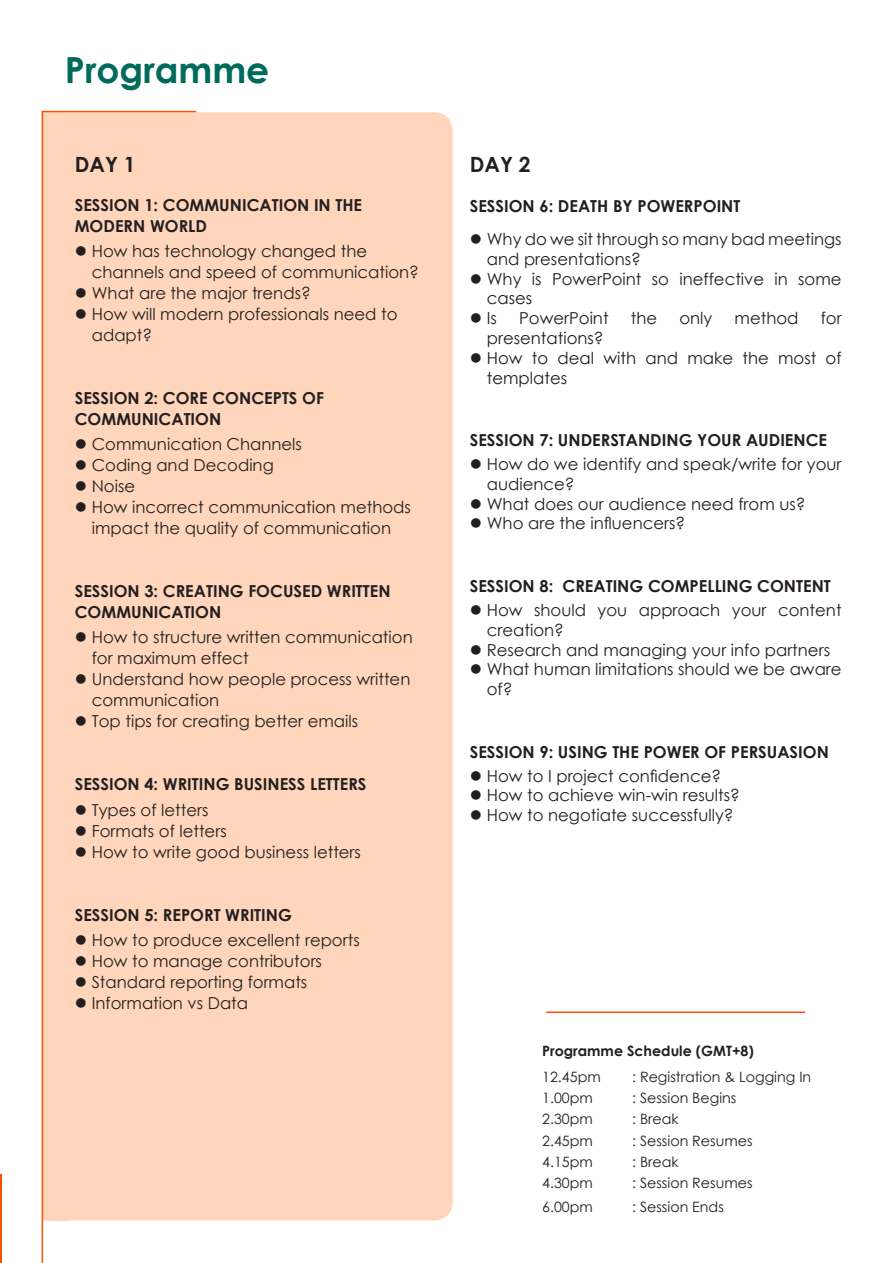
<style>
.page{position:relative;width:893px;height:1263px;background:#fff}
.page>*{position:absolute;margin:0;border:0;box-sizing:border-box;transform-origin:0 0}
.t1{font:700 36px "Century Gothic";color:#006a5b}
.t2{font:700 21px "Century Gothic";color:#231f20}
.t3{font:16.5px/19.8px "Century Gothic";color:#231f20}
.t4{font:700 16.5px/21px "Century Gothic";color:#231f20}
.t5{font:14.25px "Century Gothic";color:#231f20}
.t6{font:700 14.25px "Century Gothic";color:#231f20}
</style>
<div class="page">
<hr style="left:0;top:1174px;width:2px;height:89px;background:#ff5000">
<div style="left:42px;top:112px;width:411px;height:1108px;background:#ffd6bb;border-radius:18px"></div>
<div style="left:43px;top:112px;width:24px;height:19px;background:#ffd6bb"></div>
<div style="left:43px;top:1205px;width:24px;height:15px;background:#ffd6bb"></div>
<hr style="left:42px;top:111px;width:154px;height:1px;background:#ff5000">
<hr style="left:42px;top:111px;width:1px;height:1152px;background:#ff5000">
<hr style="left:546px;top:1011px;width:259px;height:2px;background:#ff5000">
<p class="t1" style="left:65px;top:43px;width:206px">Programme</p>
<p class="t2" style="left:75px;top:148px;width:62px">DAY 1</p>
<p class="t4" style="left:75px;top:193px;width:289px">SESSION 1: COMMUNICATION IN THE<br>MODERN WORLD</p>
<p class="t3" style="left:92px;top:240px;width:329px;line-height:21px;text-indent:-17px">● How has technology changed the channels and speed of communication?</p>
<p class="t3" style="left:75px;top:283px;width:238px">● What are the major trends?</p>
<p class="t3" style="left:92px;top:303px;width:307px;line-height:21px;text-indent:-17px">● How will modern professionals need to adapt?</p>
<p class="t4" style="left:75px;top:387px;width:251px">SESSION 2: CORE CONCEPTS OF<br>COMMUNICATION</p>
<p class="t3" style="left:75px;top:434px;width:229px">● Communication Channels</p>
<p class="t3" style="left:75px;top:455px;width:201px">● Coding and Decoding</p>
<p class="t3" style="left:75px;top:476px;width:62px">● Noise</p>
<p class="t3" style="left:75px;top:496px;width:338px;line-height:21px;text-align:center">● How incorrect communication methods impact the quality of communication</p>
<p class="t4" style="left:75px;top:580px;width:317px">SESSION 3: CREATING FOCUSED WRITTEN<br>COMMUNICATION</p>
<p class="t3" style="left:92px;top:627px;width:322px;line-height:21px;text-indent:-17px">● How to structure written communication for maximum effect</p>
<p class="t3" style="left:92px;top:669px;width:320px;line-height:21px;text-indent:-17px">● Understand how people process written communication</p>
<p class="t3" style="left:75px;top:711px;width:285px">● Top tips for creating better emails</p>
<p class="t4" style="left:75px;top:773px;width:293px">SESSION 4: WRITING BUSINESS LETTERS</p>
<p class="t3" style="left:75px;top:799px;width:135px">● Types of letters</p>
<p class="t3" style="left:75px;top:820px;width:153px">● Formats of letters</p>
<p class="t3" style="left:75px;top:841px;width:288px">● How to write good business letters</p>
<p class="t4" style="left:75px;top:903px;width:219px">SESSION 5: REPORT WRITING</p>
<p class="t3" style="left:75px;top:930px;width:286px">● How to produce excellent reports</p>
<p class="t3" style="left:75px;top:951px;width:249px">● How to manage contributors</p>
<p class="t3" style="left:75px;top:972px;width:234px">● Standard reporting formats</p>
<p class="t3" style="left:75px;top:993px;width:175px">● Information vs Data</p>
<p class="t2" style="left:470px;top:148px;width:62px">DAY 2</p>
<p class="t4" style="left:470px;top:195px;width:272px">SESSION 6: DEATH BY POWERPOINT</p>
<p class="t3" style="left:487px;top:229px;width:356px;text-indent:-17px">● Why do we sit through so many bad meetings and presentations?</p>
<p class="t3" style="left:487px;top:268px;width:356px;text-indent:-17px">● Why is PowerPoint so ineffective in some cases</p>
<p class="t3" style="left:470px;top:308px;width:29px">●Is</p>
<p class="t3" style="left:519px;top:308px;width:91px">PowerPoint</p>
<p class="t3" style="left:631px;top:308px;width:28px">the</p>
<p class="t3" style="left:679px;top:308px;width:35px">only</p>
<p class="t3" style="left:734px;top:308px;width:65px">method</p>
<p class="t3" style="left:821px;top:308px;width:22px">for</p>
<p class="t3" style="left:487px;top:328px;width:118px">presentations?</p>
<p class="t3" style="left:487px;top:348px;width:356px;text-indent:-17px">● How to deal with and make the most of templates</p>
<p class="t4" style="left:470px;top:429px;width:359px">SESSION 7: UNDERSTANDING YOUR AUDIENCE</p>
<p class="t3" style="left:487px;top:454px;width:356px;text-indent:-17px">● How do we identify and speak/write for your audience?</p>
<p class="t3" style="left:470px;top:493px;width:337px">● What does our audience need from us?</p>
<p class="t3" style="left:470px;top:513px;width:217px">● Who are the influencers?</p>
<p class="t4" style="left:470px;top:575px;width:363px">SESSION 8: CREATING COMPELLING CONTENT</p>
<p class="t3" style="left:487px;top:600px;width:356px;text-indent:-17px">● How should you approach your content creation?</p>
<p class="t3" style="left:470px;top:639px;width:362px">● Research and managing your info partners</p>
<p class="t3" style="left:487px;top:659px;width:356px;text-indent:-17px">● What human limitations should we be aware of?</p>
<p class="t4" style="left:470px;top:740px;width:361px">SESSION 9: USING THE POWER OF PERSUASION</p>
<p class="t3" style="left:470px;top:765px;width:253px">● How to I project confidence?</p>
<p class="t3" style="left:470px;top:785px;width:272px">● How to achieve win-win results?</p>
<p class="t3" style="left:470px;top:805px;width:265px">● How to negotiate successfully?</p>
<p class="t6" style="left:542px;top:1040px;width:213px">Programme Schedule (GMT+8)</p>
<p class="t5" style="left:542px;top:1066px;width:60px">12.45pm</p>
<p class="t5" style="left:632px;top:1066px;width:181px">: Registration &amp; Logging In</p>
<p class="t5" style="left:542px;top:1088px;width:52px">1.00pm</p>
<p class="t5" style="left:632px;top:1088px;width:106px">: Session Begins</p>
<p class="t5" style="left:542px;top:1109px;width:52px">2.30pm</p>
<p class="t5" style="left:632px;top:1109px;width:48px">: Break</p>
<p class="t5" style="left:542px;top:1130px;width:52px">2.45pm</p>
<p class="t5" style="left:632px;top:1130px;width:122px">: Session Resumes</p>
<p class="t5" style="left:542px;top:1152px;width:52px">4.15pm</p>
<p class="t5" style="left:632px;top:1152px;width:48px">: Break</p>
<p class="t5" style="left:542px;top:1173px;width:52px">4.30pm</p>
<p class="t5" style="left:632px;top:1173px;width:122px">: Session Resumes</p>
<p class="t5" style="left:542px;top:1196px;width:52px">6.00pm</p>
<p class="t5" style="left:632px;top:1196px;width:93px">: Session Ends</p>
</div>
